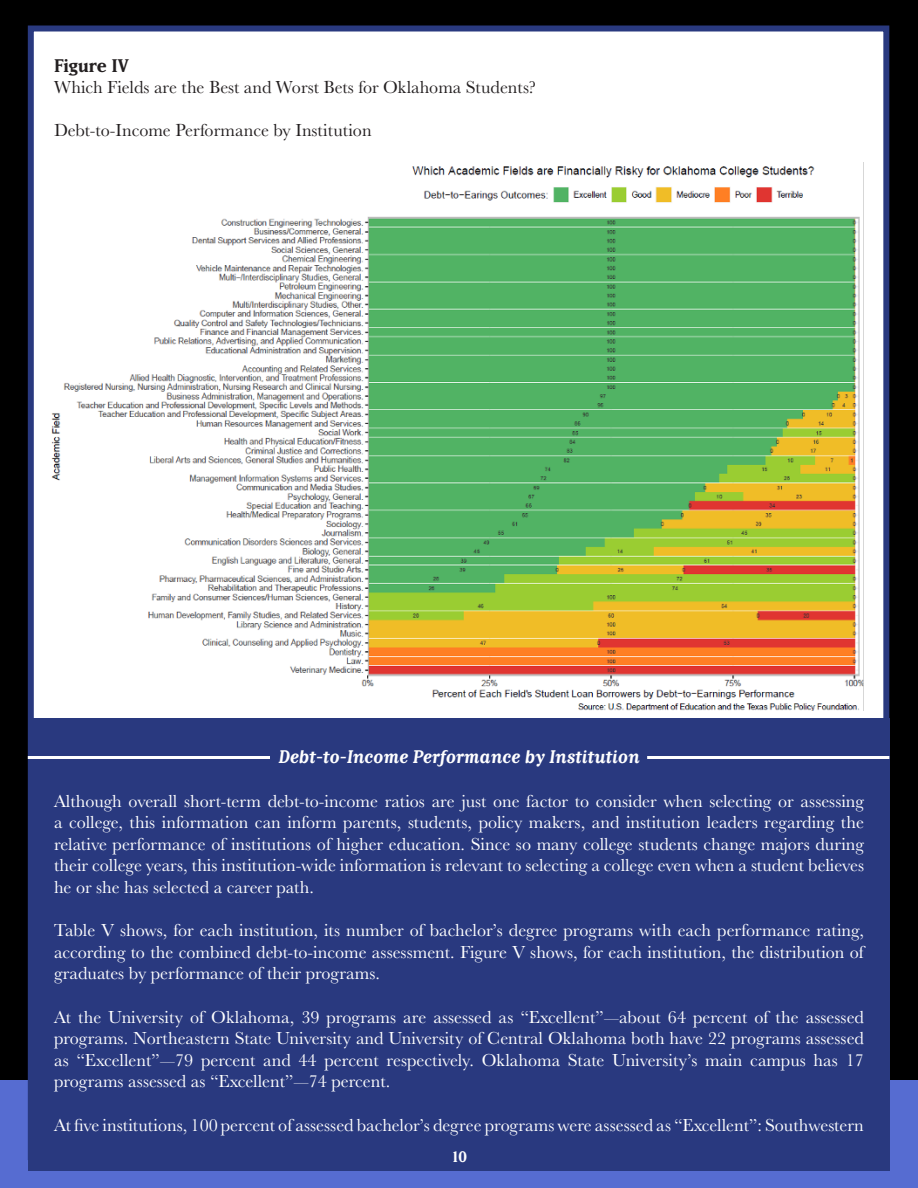
<style>
.page{position:relative;width:918px;height:1188px;background:#000}
.page>*{position:absolute;margin:0;border:0;box-sizing:border-box;transform-origin:0 0}
.t1{font:18px/21.6px "Baskerville URW";color:#fff;text-align:justify}
.t2{font:18px "Baskerville URW";color:#231f20}
.t3{font:italic 700 18px "Matrix IIOT";color:#fff}
.t4{font:700 18px "Matrix IIOT";color:#231f20}
.t5{font:700 15px "Matrix IIOT";color:#fff}
</style>
<div class="page">
<div style="left:0;top:1080px;width:918px;height:108px;background:#566cd1"></div>
<div style="left:28px;top:26px;width:861px;height:1134px;background:#fff;border:6px solid #29397f"></div>
<div style="left:28px;top:719px;width:861px;height:452px;background:#29397f"></div>
<img style="left:51px;top:162px;width:813px;height:549px">
<hr style="left:28px;top:756px;width:242px;height:3px;background:#fff">
<hr style="left:647px;top:756px;width:242px;height:3px;background:#fff">
<p class="t4" style="left:54px;top:54px;width:76px">Figure IV</p>
<p class="t2" style="left:54px;top:75px;width:484px">Which Fields are the Best and Worst Bets for Oklahoma Students?</p>
<p class="t2" style="left:54px;top:118px;width:319px">Debt-to-Income Performance by Institution</p>
<p class="t3" style="left:278px;top:746px;width:363px">Debt-to-Income Performance by Institution</p>
<p class="t1" style="left:54px;top:789px;width:812px">Although overall short-term debt-to-income ratios are just one factor to consider when selecting or assessing a college, this information can inform parents, students, policy makers, and institution leaders regarding the relative performance of institutions of higher education. Since so many college students change majors during their college years, this institution-wide information is relevant to selecting a college even when a student believes he or she has selected a career path.</p>
<p class="t1" style="left:54px;top:919px;width:812px">Table V shows, for each institution, its number of bachelor’s degree programs with each performance rating, according to the combined debt-to-income assessment. Figure V shows, for each institution, the distribution of graduates by performance of their programs.</p>
<p class="t1" style="left:54px;top:1005px;width:812px">At the University of Oklahoma, 39 programs are assessed as “Excellent”—about 64 percent of the assessed programs. Northeastern State University and University of Central Oklahoma both have 22 programs assessed as “Excellent”—79 percent and 44 percent respectively. Oklahoma State University’s main campus has 17 programs assessed as “Excellent”—74 percent.</p>
<p class="t1" style="left:54px;top:1113px;width:811px">At five institutions, 100 percent of assessed bachelor’s degree programs were assessed as “Excellent”: Southwestern</p>
<p class="t5" style="left:453px;top:1148px;width:16px">10</p>
</div>
